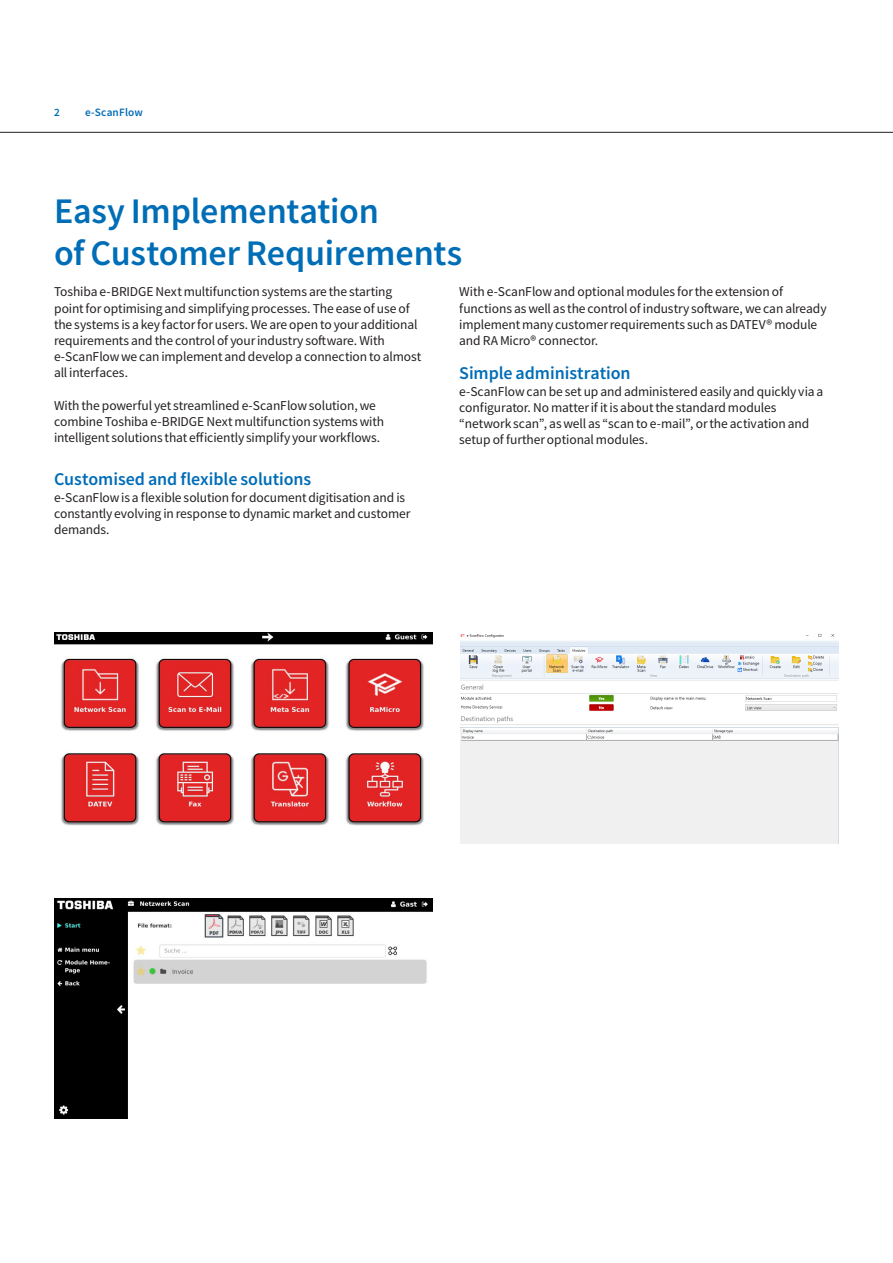
<style>
.page{position:relative;width:893px;height:1263px;background:#fff}
.page>*{position:absolute;margin:0;border:0;box-sizing:border-box;transform-origin:0 0}
.Headline_24pt{font:500 36px "Toshiba Sans";letter-spacing:-.005em;color:#006db7}
.Subheadline_12pt{font:500 18px "Toshiba Sans";letter-spacing:-.005em;color:#006db7}
.Continuous_text_9pt{font:13.5px/16.2px "Toshiba Sans";letter-spacing:-.005em;color:#231f20}
.Subheadline_12pt-2{font:13.5px/16.2px "Toshiba Sans";letter-spacing:-.01em;color:#231f20}
.t1{font:500 11.25px "Toshiba Sans";letter-spacing:.015em;color:#006db7}
</style>
<div class="page">
<hr style="left:0;top:132px;width:893px;height:1px;background:#231f20">
<img style="left:54px;top:633px;width:379px;height:193px">
<img style="left:54px;top:899px;width:379px;height:219px">
<img style="left:460px;top:634px;width:378px;height:210px">
<p class="t1" style="left:54px;top:104px;width:7px">2</p>
<p class="t1" style="left:85px;top:104px;width:59px">e-ScanFlow</p>
<p class="Headline_24pt" style="left:54px;top:187px;width:326px">Easy Implementation</p>
<p class="Headline_24pt" style="left:54px;top:229px;width:410px">of Customer Requirements</p>
<p class="Subheadline_12pt-2" style="left:54px;top:284px;width:369px">Toshiba e-BRIDGE Next multifunction systems are the starting point for optimising and simplifying processes. The ease of use of the systems is a key factor for users. We are open to your additional requirements and the control of your industry software. With e-ScanFlow we can implement and develop a connection to almost all interfaces.</p>
<p class="Subheadline_12pt-2" style="left:54px;top:397px;width:332px">With the powerful yet streamlined e-ScanFlow solution, we combine Toshiba e-BRIDGE Next multifunction systems with intelligent solutions that efficiently simplify your workflows.</p>
<p class="Subheadline_12pt" style="left:54px;top:468px;width:259px">Customised and flexible solutions</p>
<p class="Continuous_text_9pt" style="left:54px;top:489px;width:358px">e-ScanFlow is a flexible solution for document digitisation and is constantly evolving in response to dynamic market and customer demands.</p>
<p class="Continuous_text_9pt" style="left:459px;top:284px;width:369px">With e-ScanFlow and optional modules for the extension of functions as well as the control of industry software, we can already implement many customer requirements such as DATEV® module and RA Micro® connector.</p>
<p class="Subheadline_12pt" style="left:459px;top:362px;width:173px">Simple administration</p>
<p class="Continuous_text_9pt" style="left:459px;top:383px;width:366px">e-ScanFlow can be set up and administered easily and quickly via a configurator. No matter if it is about the standard modules “network scan”, as well as “scan to e-mail”, or the activation and setup of further optional modules.</p>
</div>
